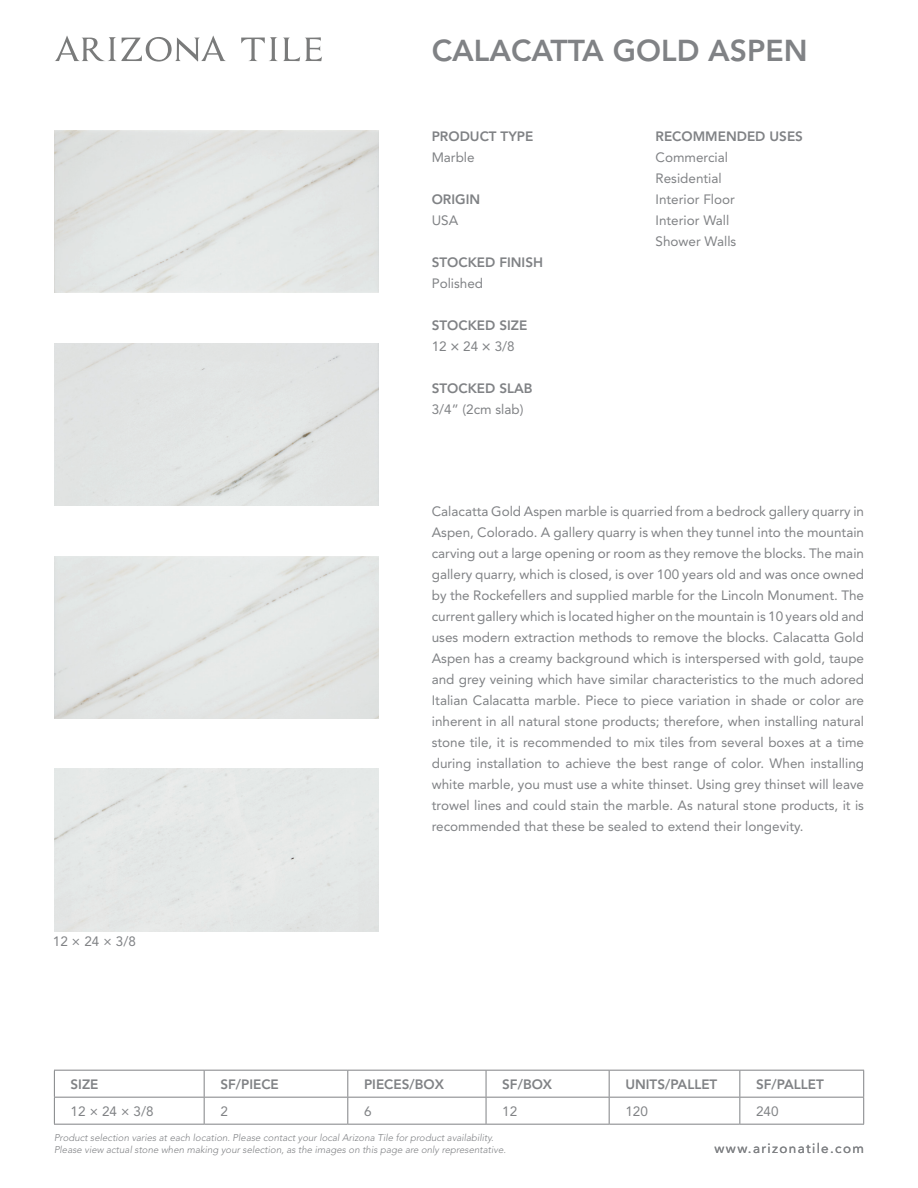
<style>
.page{position:relative;width:918px;height:1188px;background:#fff}
.page>*{position:absolute;margin:0;border:0;box-sizing:border-box;transform-origin:0 0}
.t1{font:800 30px "Avenir LT Std";color:#808285}
.t2{font:13.5px/21px "Avenir LT Std";color:#808285}
.t3{font:800 13.5px/21px "Avenir LT Std";color:#808285}
.t4{font:13.5px "Avenir LT Std";letter-spacing:.1em;color:#808285}
.t5{font:italic 300 9.75px "Avenir LT Std";color:#808285}
.s1{font-weight:400}
.s2{font-weight:500}
</style>
<div class="page">
<svg style="left:55px;top:35px;width:171px;height:27px"></svg>
<svg style="left:241px;top:37px;width:81px;height:24px"></svg>
<hr style="left:54px;top:1070px;width:150px;height:1px;background:#808285">
<hr style="left:204px;top:1070px;width:144px;height:1px;background:#808285">
<hr style="left:348px;top:1070px;width:138px;height:1px;background:#808285">
<hr style="left:486px;top:1070px;width:123px;height:1px;background:#808285">
<hr style="left:609px;top:1070px;width:131px;height:1px;background:#808285">
<hr style="left:740px;top:1070px;width:124px;height:1px;background:#808285">
<hr style="left:54px;top:1097px;width:150px;height:1px;background:#808285">
<svg style="left:54px;top:1071px;width:1px;height:53px"></svg>
<hr style="left:204px;top:1097px;width:144px;height:1px;background:#808285">
<svg style="left:204px;top:1071px;width:1px;height:53px"></svg>
<hr style="left:348px;top:1097px;width:138px;height:1px;background:#808285">
<svg style="left:347px;top:1071px;width:1px;height:53px"></svg>
<hr style="left:486px;top:1097px;width:123px;height:1px;background:#808285">
<svg style="left:486px;top:1071px;width:1px;height:53px"></svg>
<hr style="left:609px;top:1097px;width:131px;height:1px;background:#808285">
<svg style="left:609px;top:1071px;width:1px;height:53px"></svg>
<hr style="left:740px;top:1097px;width:124px;height:1px;background:#808285">
<svg style="left:739px;top:1071px;width:1px;height:53px"></svg>
<svg style="left:863px;top:1071px;width:1px;height:53px"></svg>
<hr style="left:54px;top:1124px;width:150px;height:1px;background:#808285">
<hr style="left:204px;top:1124px;width:144px;height:1px;background:#808285">
<hr style="left:348px;top:1124px;width:138px;height:1px;background:#808285">
<hr style="left:486px;top:1124px;width:123px;height:1px;background:#808285">
<hr style="left:609px;top:1124px;width:131px;height:1px;background:#808285">
<hr style="left:740px;top:1124px;width:124px;height:1px;background:#808285">
<div style="left:55px;top:769px;width:324px;height:163px;background:#e4e8e7"></div>
<div style="left:55px;top:343px;width:324px;height:163px;background:#e2e4e3"></div>
<h1 class="t1" style="left:432px;top:33px;width:378px">CALACATTA GOLD ASPEN</h1>
<p class="t3" style="left:432px;top:126px;width:103px">PRODUCT TYPE</p>
<p class="t2" style="left:432px;top:147px;width:44px">Marble</p>
<p class="t3" style="left:432px;top:189px;width:50px">ORIGIN</p>
<p class="t2" style="left:432px;top:210px;width:28px">USA</p>
<p class="t3" style="left:432px;top:252px;width:113px">STOCKED FINISH</p>
<p class="t2" style="left:432px;top:273px;width:53px">Polished</p>
<p class="t3" style="left:432px;top:315px;width:97px">STOCKED SIZE<br><span class="s1">12</span> <span class="s2">×</span> <span class="s1">24</span> <span class="s2">×</span> <span class="s1">3/8</span></p>
<p class="t3" style="left:432px;top:378px;width:102px">STOCKED SLAB</p>
<p class="t2" style="left:432px;top:399px;width:93px">3/4” (2cm slab)</p>
<p class="t3" style="left:656px;top:126px;width:149px">RECOMMENDED USES</p>
<p class="t2" style="left:656px;top:147px;width:82px">Commercial<br>Residential<br>Interior Floor<br>Interior Wall<br>Shower Walls</p>
<p class="t2" style="left:53px;top:931px;width:85px">12 × 24 × 3/8</p>
<p class="t2" style="left:432px;top:501px;width:434px;text-align:justify">Calacatta Gold Aspen marble is quarried from a bedrock gallery quarry in Aspen, Colorado. A gallery quarry is when they tunnel into the mountain carving out a large opening or room as they remove the blocks. The main gallery quarry, which is closed, is over 100 years old and was once owned by the Rockefellers and supplied marble for the Lincoln Monument. The current gallery which is located higher on the mountain is 10 years old and uses modern extraction methods to remove the blocks. Calacatta Gold Aspen has a creamy background which is interspersed with gold, taupe and grey veining which have similar characteristics to the much adored Italian Calacatta marble. Piece to piece variation in shade or color are inherent in all natural stone products; therefore, when installing natural stone tile, it is recommended to mix tiles from several boxes at a time during installation to achieve the best range of color. When installing white marble, you must use a white thinset. Using grey thinset will leave trowel lines and could stain the marble. As natural stone products, it is recommended that these be sealed to extend their longevity.</p>
<p class="t3" style="left:71px;top:1074px;width:29px">SIZE</p>
<p class="t3" style="left:220px;top:1074px;width:60px">SF/PIECE</p>
<p class="t3" style="left:364px;top:1074px;width:81px">PIECES/BOX</p>
<p class="t3" style="left:502px;top:1074px;width:51px">SF/BOX</p>
<p class="t3" style="left:625px;top:1074px;width:94px">UNITS/PALLET</p>
<p class="t3" style="left:756px;top:1074px;width:69px">SF/PALLET</p>
<p class="t2" style="left:71px;top:1101px;width:85px">12 × 24 × 3/8</p>
<p class="t2" style="left:220px;top:1101px;width:9px">2</p>
<p class="t2" style="left:364px;top:1101px;width:9px">6</p>
<p class="t2" style="left:502px;top:1101px;width:17px">12</p>
<p class="t2" style="left:625px;top:1101px;width:24px">120</p>
<p class="t2" style="left:756px;top:1101px;width:24px">240</p>
<p class="t5" style="left:54px;top:1132px;width:441px">Product selection varies at each location. Please contact your local Arizona Tile for product availability.</p>
<p class="t5" style="left:54px;top:1144px;width:454px">Please view actual stone when making your selection, as the images on this page are only representative.</p>
<p class="t4" style="left:715px;top:1141px;width:151px">www.arizonatile.com</p>
</div>
